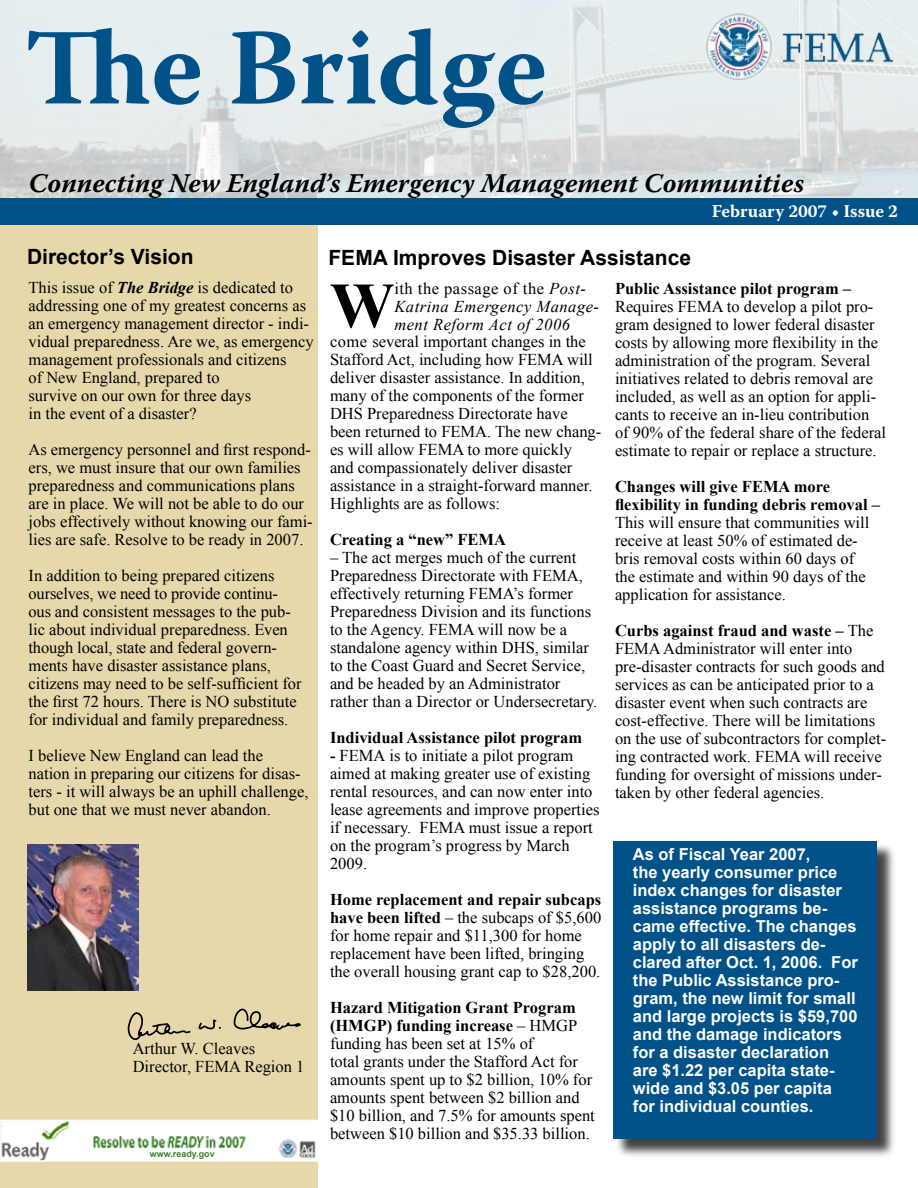
<style>
.page{position:relative;width:918px;height:1188px;background:#fff}
.page>*{position:absolute;margin:0;border:0;box-sizing:border-box;transform-origin:0 0}
.t1{font:700 108px "Warnock Pro";color:#005288}
.t2{font:700 64.5px "Times New Roman";color:#000}
.t3{font:italic 700 27px "Warnock Pro";color:#000}
.t4{font:700 21px "Arial";color:#000}
.t5{font:700 18px "Warnock Pro";color:#fffcfd}
.t6{font:16.5px/18px "Times New Roman";color:#000}
.t7{font:700 16.5px/18px "Arial";color:#fefdff}
.t8{font:700 16.5px/18px "Times New Roman";color:#000}
.t9{font:italic 16.5px/18px "Times New Roman";letter-spacing:.03em;color:#000}
.t10{font:700 9px "Arial";color:#40812e}
.s1{font-weight:700;font-style:italic}
.s2{font-style:normal}
.s3{font-weight:700}
</style>
<div class="page">
<img style="left:0;top:0;width:918px;height:198px">
<div style="left:0;top:214px;width:317px;height:974px;background:#e7d8ab"></div>
<div style="left:613px;top:842px;width:283px;height:317px;background:#000;opacity:.75"></div>
<div style="left:613px;top:841px;width:264px;height:298px;background:#005288"></div>
<div style="left:0;top:198px;width:918px;height:27px;background:#005288"></div>
<img style="left:706px;top:14px;width:186px;height:65px">
<img style="left:27px;top:844px;width:112px;height:147px">
<svg style="left:128px;top:1009px;width:173px;height:31px"></svg>
<svg style="left:0;top:1120px;width:318px;height:42px;background:#eaeee8"></svg>
<h1 class="t1" style="left:26px;top:3px;width:523px">The Bridge</h1>
<h3 class="t3" style="left:28px;top:167px;width:777px">Connecting New England’s Emergency Management Communities</h3>
<p class="t4" style="left:27px;top:243px;width:168px">Director’s Vision</p>
<p class="t4" style="left:328px;top:244px;width:364px">FEMA Improves Disaster Assistance</p>
<p class="t5" style="left:712px;top:200px;width:188px">February 2007 • Issue 2</p>
<p class="t6" style="left:29px;top:278px;width:287px">This issue of <span class="s1">The Bridge</span> is dedicated to addressing one of my greatest concerns as an emergency management director - indi&shy;vidual preparedness. Are we, as emergency management professionals and citizens<br>of New England, prepared to<br>survive on our own for three days<br>in the event of a disaster?</p>
<p class="t6" style="left:29px;top:440px;width:286px">As emergency personnel and first respond&shy;ers, we must insure that our own families preparedness and communications plans are in place. We will not be able to do our jobs effectively without knowing our fami&shy;lies are safe. Resolve to be ready in 2007.</p>
<p class="t6" style="left:29px;top:566px;width:275px">In addition to being prepared citizens ourselves, we need to provide continu&shy;ous and consistent messages to the pub&shy;lic about individual preparedness. Even though local, state and federal govern&shy;ments have disaster assistance plans, citizens may need to be self-sufficient for the first 72 hours. There is NO substitute for individual and family preparedness.</p>
<p class="t6" style="left:29px;top:746px;width:282px">I believe New England can lead the<br>nation in preparing our citizens for disas&shy;ters - it will always be an uphill challenge, but one that we must never abandon.</p>
<p class="t6" style="left:133px;top:1039px;width:173px">Arthur W. Cleaves<br>Director, FEMA Region 1</p>
<p class="t10" style="left:150px;top:1148px;width:67px">www.ready.gov</p>
<h2 class="t2" style="left:330px;top:261px;width:66px">W</h2>
<p class="t9" style="left:394px;top:279px;width:206px"><span class="s2">ith the passage of the</span> Post-<br>Katrina Emergency Manage&shy;ment Reform Act of 2006</p>
<p class="t6" style="left:330px;top:332px;width:273px">come several important changes in the Stafford Act, including how FEMA will deliver disaster assistance. In addition, many of the components of the former DHS Preparedness Directorate have been returned to FEMA. The new chang&shy;es will allow FEMA to more quickly<br>and compassionately deliver disaster assistance in a straight-forward manner.<br>Highlights are as follows:</p>
<p class="t8" style="left:330px;top:530px;width:178px">Creating a “new” FEMA</p>
<p class="t6" style="left:330px;top:548px;width:269px">– The act merges much of the current Preparedness Directorate with FEMA, effectively returning FEMA’s former Preparedness Division and its functions to the Agency. FEMA will now be a standalone agency within DHS, similar to the Coast Guard and Secret Service, and be headed by an Administrator rather than a Director or Undersecretary.</p>
<p class="t8" style="left:330px;top:728px;width:254px">Individual Assistance pilot program</p>
<p class="t6" style="left:330px;top:746px;width:271px"><span class="s3">-</span> FEMA is to initiate a pilot program aimed at making greater use of existing rental resources, and can now enter into lease agreements and improve properties if necessary. FEMA must issue a report on the program’s progress by March 2009.</p>
<p class="t6" style="left:330px;top:890px;width:273px"><span class="s3">Home replacement and repair subcaps have been lifted</span> – the subcaps of $5,600 for home repair and $11,300 for home replacement have been lifted, bringing the overall housing grant cap to $28,200.</p>
<p class="t6" style="left:330px;top:998px;width:266px"><span class="s3">Hazard Mitigation Grant Program (HMGP) funding increase</span> – HMGP funding has been set at 15% of<br>total grants under the Stafford Act for amounts spent up to $2 billion, 10% for amounts spent between $2 billion and $10 billion, and 7.5% for amounts spent between $10 billion and $35.33 billion.</p>
<p class="t8" style="left:615px;top:279px;width:238px">Public Assistance pilot program –</p>
<p class="t6" style="left:615px;top:298px;width:273px">Requires FEMA to develop a pilot pro&shy;gram designed to lower federal disaster costs by allowing more flexibility in the administration of the program. Several initiatives related to debris removal are included, as well as an option for appli&shy;cants to receive an in-lieu contribution of 90% of the federal share of the federal estimate to repair or replace a structure.</p>
<p class="t8" style="left:615px;top:477px;width:267px">Changes will give FEMA more flexibility in funding debris removal –</p>
<p class="t6" style="left:615px;top:514px;width:256px">This will ensure that communities will receive at least 50% of estimated de&shy;bris removal costs within 60 days of the estimate and within 90 days of the application for assistance.</p>
<p class="t6" style="left:615px;top:622px;width:273px"><span class="s3">Curbs against fraud and waste –</span> The FEMA Administrator will enter into pre-disaster contracts for such goods and services as can be anticipated prior to a disaster event when such contracts are cost-effective. There will be limitations on the use of subcontractors for complet&shy;ing contracted work. FEMA will receive funding for oversight of missions under&shy;taken by other federal agencies.</p>
<p class="t7" style="left:633px;top:846px;width:226px">As of Fiscal Year 2007,<br>the yearly consumer price index changes for disaster assistance programs be&shy;came effective. The changes apply to all disasters de&shy;clared after Oct. 1, 2006. For the Public Assistance pro&shy;gram, the new limit for small and large projects is $59,700 and the damage indicators for a disaster declaration are $1.22 per capita state&shy;wide and $3.05 per capita for individual counties.</p>
</div>
